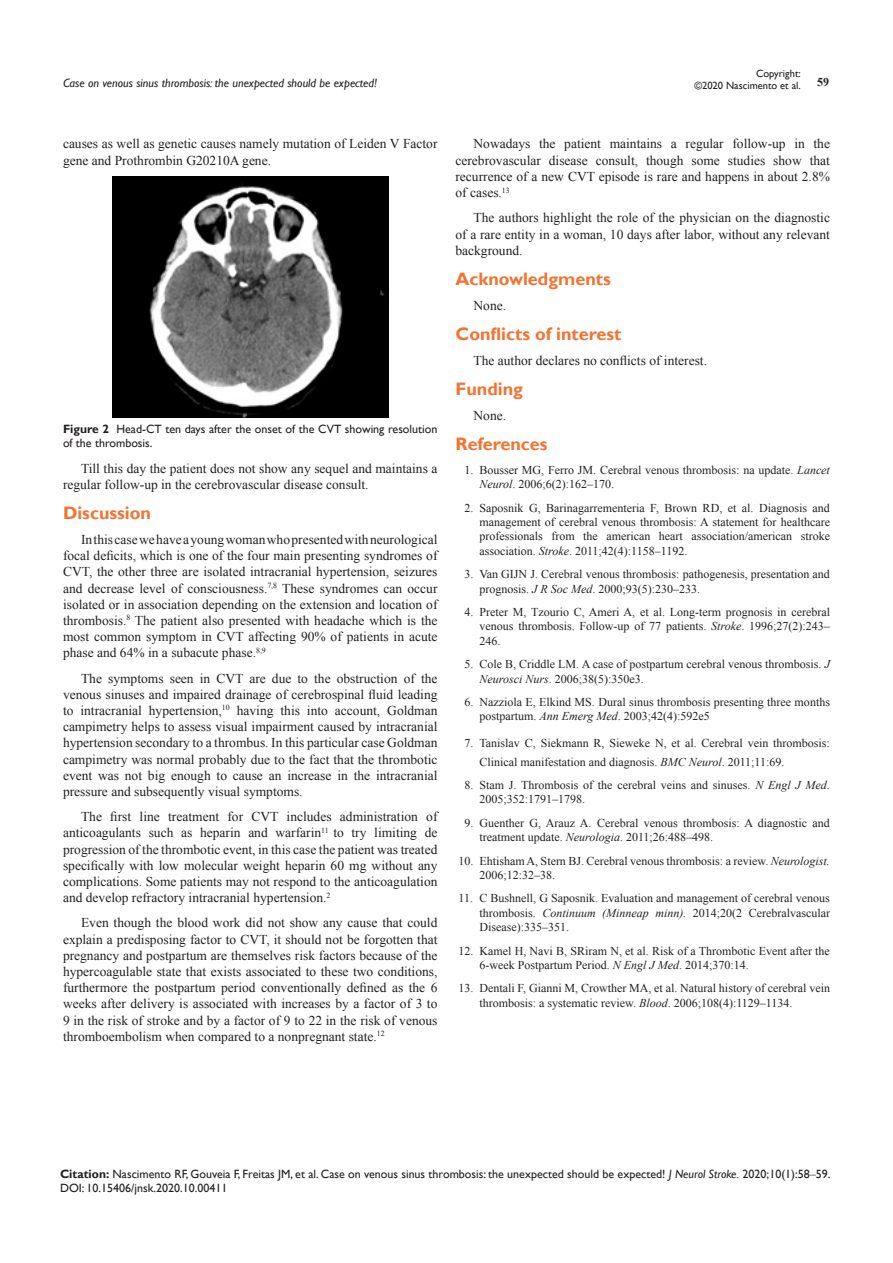
<style>
.page{position:relative;width:893px;height:1263px;background:#fff}
.page>*{position:absolute;margin:0;border:0;box-sizing:border-box;transform-origin:0 0}
.List_Paragraph{font:700 18px "Gill Sans";color:#f37331}
.t1{font:13.5px/16.2px "Times New Roman";color:#231f20;text-align:justify}
.t2{font:12px/14.4px "Times New Roman";color:#231f20}
.Citation{font:12px/14.4px "Gill Sans";color:#231f20}
.t3{font:italic 12px "Gill Sans";color:#231f20}
.t4{font:700 12px "Times New Roman";color:#231f20}
.t5{font:10.5px/12.6px "Gill Sans";color:#231f20;text-align:right}
.s1{font-weight:700}
.s2{font-style:italic}
.s3{font-family:"Times New Roman"}
</style>
<div class="page">
<img style="left:112px;top:176px;width:277px;height:241px">
<p class="t5" style="left:694px;top:67px;width:108px">Copyright:<br>©2020 Nascimento et al.</p>
<p class="t3" style="left:63px;top:76px;width:316px">Case on venous sinus thrombosis: the unexpected should be expected!</p>
<p class="t4" style="left:817px;top:73px;width:13px">59</p>
<p class="t1" style="left:63px;top:136px;width:376px">causes as well as genetic causes namely mutation of Leiden V Factor gene and Prothrombin G20210A gene.</p>
<p class="Citation" style="left:63px;top:422px;width:376px"><span class="s1">Figure 2</span> Head-CT ten days after the onset of the CVT showing resolution of the thrombosis.</p>
<p class="t1" style="left:63px;top:460px;width:376px;text-indent:18px">Till this day the patient does not show any sequel and maintains a regular follow-up in the cerebrovascular disease consult.</p>
<p class="List_Paragraph" style="left:63px;top:502px;width:89px">Discussion</p>
<p class="t1" style="left:63px;top:531px;width:376px;text-indent:18px">In this case we have a young woman who presented with neurological focal deficits, which is one of the four main presenting syndromes of CVT, the other three are isolated intracranial hypertension, seizures and decrease level of consciousness.<sup>7,8</sup> These syndromes can occur isolated or in association depending on the extension and location of thrombosis.<sup>8</sup> The patient also presented with headache which is the most common symptom in CVT affecting 90% of patients in acute phase and 64% in a subacute phase.<sup>8,9</sup></p>
<p class="t1" style="left:63px;top:670px;width:376px;text-indent:18px">The symptoms seen in CVT are due to the obstruction of the venous sinuses and impaired drainage of cerebrospinal fluid leading to intracranial hypertension,<sup>10</sup> having this into account, Goldman campimetry helps to assess visual impairment caused by intracranial hypertension secondary to a thrombus. In this particular case Goldman campimetry was normal probably due to the fact that the thrombotic event was not big enough to cause an increase in the intracranial pressure and subsequently visual symptoms.</p>
<p class="t1" style="left:63px;top:808px;width:376px;text-indent:18px">The first line treatment for CVT includes administration of anticoagulants such as heparin and warfarin<sup>11</sup> to try limiting de progression of the thrombotic event, in this case the patient was treated specifically with low molecular weight heparin 60 mg without any complications. Some patients may not respond to the anticoagulation and develop refractory intracranial hypertension.<sup>2</sup></p>
<p class="t1" style="left:63px;top:914px;width:376px;text-indent:18px">Even though the blood work did not show any cause that could explain a predisposing factor to CVT, it should not be forgotten that pregnancy and postpartum are themselves risk factors because of the hypercoagulable state that exists associated to these two conditions, furthermore the postpartum period conventionally defined as the 6 weeks after delivery is associated with increases by a factor of 3 to 9 in the risk of stroke and by a factor of 9 to 22 in the risk of venous thromboembolism when compared to a nonpregnant state.<sup>12</sup></p>
<p class="t1" style="left:455px;top:136px;width:376px;text-indent:18px">Nowadays the patient maintains a regular follow-up in the cerebrovascular disease consult, though some studies show that recurrence of a new CVT episode is rare and happens in about 2.8% of cases.<sup>13</sup></p>
<p class="t1" style="left:455px;top:209px;width:376px;text-indent:18px">The authors highlight the role of the physician on the diagnostic of a rare entity in a woman, 10 days after labor, without any relevant background.</p>
<p class="List_Paragraph" style="left:455px;top:268px;width:157px">Acknowledgments</p>
<p class="t1" style="left:473px;top:297px;width:34px">None.</p>
<p class="List_Paragraph" style="left:455px;top:323px;width:168px">Conflicts of interest</p>
<p class="t1" style="left:473px;top:352px;width:235px">The author declares no conflicts of interest.</p>
<p class="List_Paragraph" style="left:455px;top:378px;width:69px">Funding</p>
<p class="t1" style="left:473px;top:407px;width:34px">None.</p>
<p class="List_Paragraph" style="left:455px;top:433px;width:94px">References</p>
<p class="t2" style="left:479px;top:462px;width:352px;text-indent:-15px">1. Bousser MG, Ferro JM. Cerebral venous thrombosis: na update. <span class="s2">Lancet<br>Neurol</span>. 2006;6(2):162–170.</p>
<p class="t2" style="left:479px;top:500px;width:352px;text-align:justify;text-indent:-15px">2. Saposnik G, Barinagarrementeria F, Brown RD, et al. Diagnosis and management of cerebral venous thrombosis: A statement for healthcare professionals from the american heart association/american stroke association. <span class="s2">Stroke</span>. 2011;42(4):1158–1192.</p>
<p class="t2" style="left:479px;top:567px;width:352px;text-indent:-15px">3. Van GIJN J. Cerebral venous thrombosis: pathogenesis, presentation and prognosis. <span class="s2">J R Soc Med</span>. 2000;93(5):230–233.</p>
<p class="t2" style="left:479px;top:604px;width:352px;text-align:justify;text-indent:-15px">4. Preter M, Tzourio C, Ameri A, et al. Long-term prognosis in cerebral venous thrombosis. Follow-up of 77 patients. <span class="s2">Stroke</span>. 1996;27(2):243– 246.</p>
<p class="t2" style="left:479px;top:657px;width:352px;text-indent:-15px">5. Cole B, Criddle LM. A case of postpartum cerebral venous thrombosis. <span class="s2">J<br>Neurosci Nurs</span>. 2006;38(5):350e3.</p>
<p class="t2" style="left:479px;top:694px;width:352px;text-indent:-15px">6. Nazziola E, Elkind MS. Dural sinus thrombosis presenting three months postpartum. <span class="s2">Ann Emerg Med</span>. 2003;42(4):592e5</p>
<p class="t2" style="left:479px;top:734px;width:352px;line-height:18px;text-indent:-15px">7. Tanislav C, Siekmann R, Sieweke N, et al. Cerebral vein thrombosis:<br>Clinical manifestation and diagnosis. <span class="s2">BMC Neurol</span>. 2011;11:69.</p>
<p class="t2" style="left:479px;top:777px;width:352px;text-indent:-15px">8. Stam J. Thrombosis of the cerebral veins and sinuses. <span class="s2">N Engl J Med</span>.<br>2005;352:1791–1798.</p>
<p class="t2" style="left:479px;top:815px;width:352px;text-indent:-15px">9. Guenther G, Arauz A. Cerebral venous thrombosis: A diagnostic and treatment update. <span class="s2">Neurologia</span>. 2011;26:488–498.</p>
<p class="t2" style="left:479px;top:853px;width:352px;text-indent:-21px">10. Ehtisham A, Stern BJ. Cerebral venous thrombosis: a review. <span class="s2">Neurologist.<br></span>2006;12:32–38.</p>
<p class="t2" style="left:479px;top:891px;width:352px;text-align:justify;text-indent:-21px">11. C Bushnell, G Saposnik. Evaluation and management of cerebral venous thrombosis. <span class="s2">Continuum (Minneap minn).</span> 2014;20(2 Cerebralvascular Disease):335–351.</p>
<p class="t2" style="left:479px;top:943px;width:352px;text-indent:-21px">12. Kamel H, Navi B, SRiram N, et al. Risk of a Thrombotic Event after the<br>6-week Postpartum Period. <span class="s2">N Engl J Med</span>. 2014;370:14.</p>
<p class="t2" style="left:479px;top:981px;width:352px;text-indent:-21px">13. Dentali F, Gianni M, Crowther MA, et al. Natural history of cerebral vein thrombosis: a systematic review. <span class="s2">Blood</span>. 2006;108(4):1129–1134.</p>
<p class="Citation" style="left:60px;top:1167px;width:772px"><span class="s1">Citation:</span> Nascimento RF, Gouveia F, Freitas JM, et al. Case on venous sinus thrombosis: the unexpected should be expected! <span class="s2">J Neurol Stroke.</span> 2020;10(1):58<span class="s3">‒</span>59.<br>DOI: 10.15406/jnsk.2020.10.00411</p>
</div>
